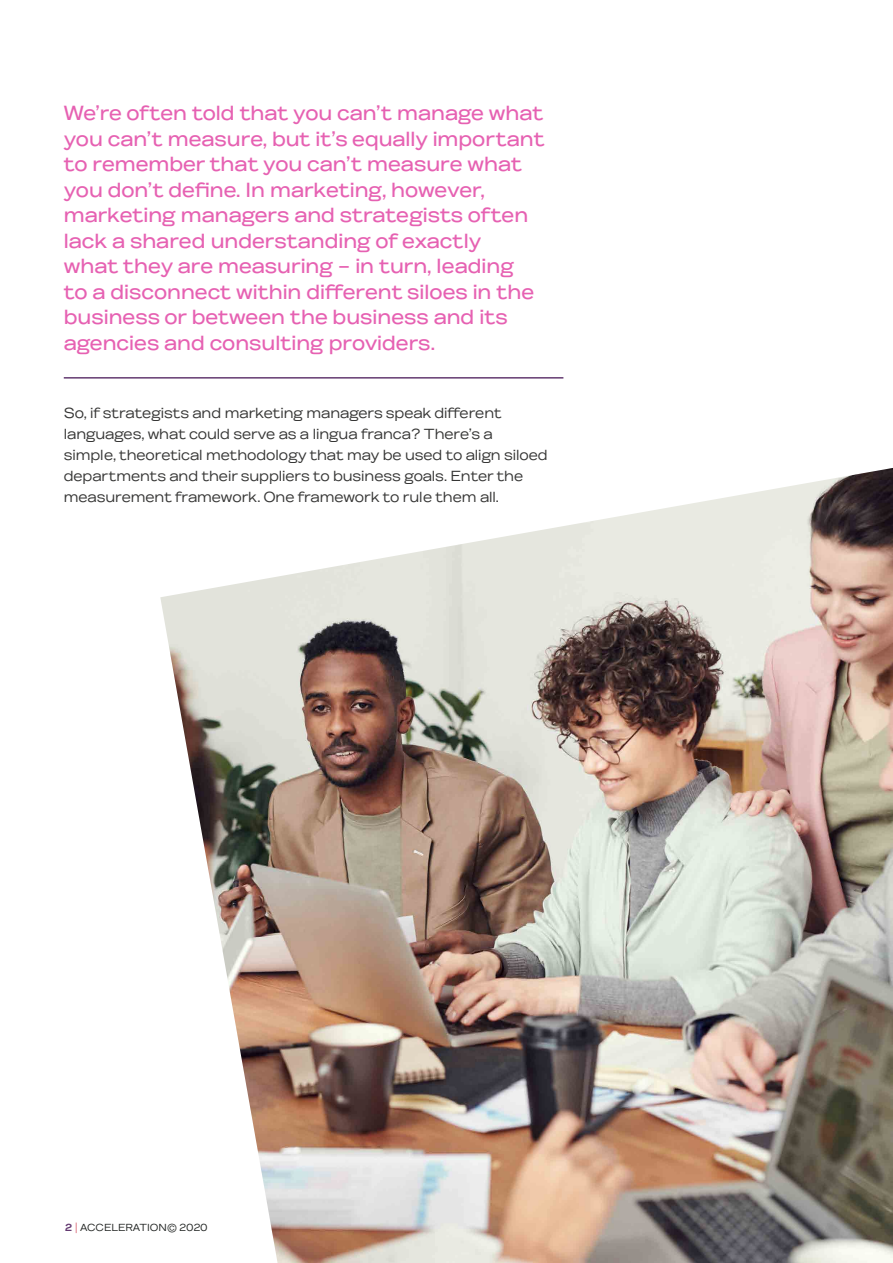
<style>
.page{position:relative;width:893px;height:1263px;background:#fff}
.page>*{position:absolute;margin:0;border:0;box-sizing:border-box;transform-origin:0 0}
.t1{font:500 21px/25.5px "WT Gothic";color:#e661b2}
.t2{font:15px/21px "WT Gothic";letter-spacing:-.005em;color:#363635}
.t3{font:10.5px "WT Gothic";color:#212422}
.s1{font-weight:700;color:#643a71}
.s2{color:#db6c79}
</style>
<div class="page">
<img style="left:160px;top:468px;width:733px;height:795px">
<hr style="left:64px;top:377px;width:499px;height:2px;background:#643a71">
<p class="t1" style="left:64px;top:101px;width:482px">We’re often told that you can’t manage what you can’t measure, but it’s equally important to remember that you can’t measure what you don’t define. In marketing, however, marketing managers and strategists often lack a shared understanding of exactly<br>what they are measuring – in turn, leading<br>to a disconnect within different siloes in the business or between the business and its agencies and consulting providers.</p>
<p class="t2" style="left:64px;top:403px;width:485px">So, if strategists and marketing managers speak different languages, what could serve as a lingua franca? There’s a simple, theoretical methodology that may be used to align siloed departments and their suppliers to business goals. Enter the measurement framework. One framework to rule them all.</p>
<p class="t3" style="left:65px;top:1221px;width:144px"><span class="s1">2</span> <span class="s2">|</span> ACCELERATION© 2020</p>
</div>
